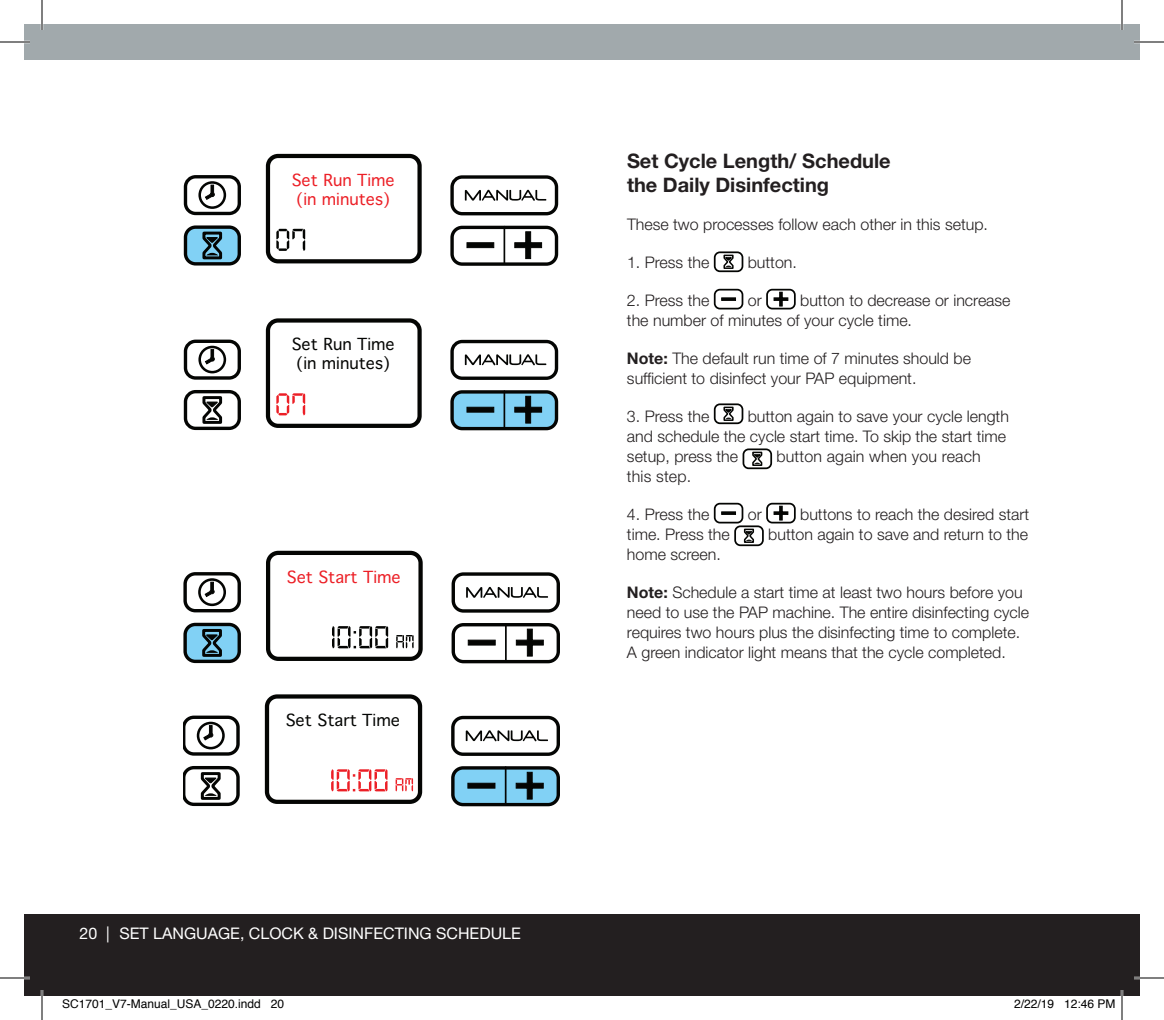
<style>
.page{position:relative;width:1164px;height:1020px;background:#fff}
.page>*{position:absolute;margin:0;border:0;box-sizing:border-box;transform-origin:0 0}
.t1{font:700 20px/24px "Helvetica Neue LT Std";color:#231f20}
.t2{font:16.2px "Geneva";color:#ec1f26}
.t3{font:300 16px/20px "Helvetica Neue LT Std";color:#231f20}
.t4{font:16px "Helvetica Neue LT Std";color:#fff}
.t5{font:16px/19.2px "Geneva";color:#040503}
.t6{font:16px/19.2px "Geneva";color:#ec1f26}
.t7{font:12px "Helvetica";color:#000}
.s1{font-weight:700}
</style>
<div class="page">
<div style="left:24px;top:915px;width:1116px;height:81px;background:#231f20"></div>
<div style="left:24px;top:24px;width:1116px;height:35px;background:#a1a9ac"></div>
<div style="left:266px;top:154px;width:156px;height:109px;border:4px solid #040503;border-radius:10px"></div>
<svg style="left:184px;top:173px;width:374px;height:93px"></svg>
<div style="left:266px;top:318px;width:156px;height:110px;border:4px solid #040503;border-radius:10px"></div>
<svg style="left:184px;top:338px;width:374px;height:92px"></svg>
<div style="left:266px;top:551px;width:157px;height:110px;border:4px solid #040503;border-radius:10px"></div>
<svg style="left:183px;top:570px;width:377px;height:93px"></svg>
<div style="left:265px;top:694px;width:157px;height:110px;border:4px solid #040503;border-radius:10px"></div>
<svg style="left:183px;top:714px;width:377px;height:92px"></svg>
<div style="left:714px;top:251px;width:29px;height:21px;border:2px solid #040503;border-radius:5px"></div>
<svg style="left:722px;top:254px;width:13px;height:16px"></svg>
<div style="left:721px;top:298px;width:15px;height:3px;background:#040503;border:1px solid #040503"></div>
<div style="left:714px;top:289px;width:29px;height:20px;border:2px solid #040503;border-radius:5px"></div>
<svg style="left:774px;top:292px;width:14px;height:14px"></svg>
<div style="left:766px;top:289px;width:30px;height:20px;border:2px solid #040503;border-radius:5px"></div>
<div style="left:714px;top:403px;width:29px;height:21px;border:2px solid #040503;border-radius:5px"></div>
<svg style="left:722px;top:406px;width:13px;height:16px"></svg>
<div style="left:743px;top:448px;width:29px;height:21px;border:2px solid #040503;border-radius:5px"></div>
<svg style="left:751px;top:451px;width:13px;height:16px"></svg>
<div style="left:721px;top:512px;width:15px;height:3px;background:#040503;border:1px solid #040503"></div>
<div style="left:714px;top:503px;width:29px;height:20px;border:2px solid #040503;border-radius:5px"></div>
<svg style="left:774px;top:506px;width:14px;height:14px"></svg>
<div style="left:766px;top:503px;width:30px;height:20px;border:2px solid #040503;border-radius:5px"></div>
<div style="left:734px;top:525px;width:30px;height:21px;border:2px solid #040503;border-radius:5px"></div>
<svg style="left:743px;top:528px;width:12px;height:16px"></svg>
<hr style="left:0;top:41px;width:30px;height:2px;background:#fff">
<hr style="left:1134px;top:41px;width:30px;height:2px;background:#fff">
<hr style="left:0;top:977px;width:30px;height:2px;background:#fff">
<hr style="left:1134px;top:977px;width:30px;height:2px;background:#fff">
<hr style="left:41px;top:0;width:2px;height:30px;background:#fff">
<hr style="left:41px;top:990px;width:2px;height:30px;background:#fff">
<hr style="left:1121px;top:0;width:2px;height:30px;background:#fff">
<hr style="left:1121px;top:990px;width:2px;height:30px;background:#fff">
<hr style="left:0;top:42px;width:30px;height:1px;background:#000">
<hr style="left:1134px;top:42px;width:30px;height:1px;background:#000">
<hr style="left:0;top:978px;width:30px;height:1px;background:#000">
<hr style="left:1134px;top:978px;width:30px;height:1px;background:#000">
<hr style="left:42px;top:0;width:1px;height:30px;background:#000">
<hr style="left:42px;top:990px;width:1px;height:30px;background:#000">
<hr style="left:1122px;top:0;width:1px;height:30px;background:#000">
<hr style="left:1122px;top:990px;width:1px;height:30px;background:#000">
<p class="t6" style="left:292px;top:170px;width:104px">Set Run Time (in minutes)</p>
<p class="t5" style="left:292px;top:335px;width:104px">Set Run Time (in minutes)</p>
<p class="t2" style="left:287px;top:568px;width:115px">Set Start Time</p>
<p class="t5" style="left:286px;top:711px;width:116px">Set Start Time</p>
<p class="t4" style="left:79px;top:924px;width:443px">20 | SET LANGUAGE, CLOCK &amp; DISINFECTING SCHEDULE</p>
<p class="t1" style="left:627px;top:149px;width:265px">Set Cycle Length/ Schedule the Daily Disinfecting</p>
<p class="t3" style="left:627px;top:214px;width:362px">These two processes follow each other in this setup.</p>
<p class="t3" style="left:627px;top:252px;width:84px">1. Press the</p>
<p class="t3" style="left:748px;top:252px;width:51px">button.</p>
<p class="t3" style="left:627px;top:290px;width:84px">2. Press the</p>
<p class="t3" style="left:748px;top:290px;width:15px">or</p>
<p class="t3" style="left:627px;top:290px;width:385px;text-indent:173px">button to decrease or increase the number of minutes of your cycle time.</p>
<p class="t3" style="left:627px;top:348px;width:346px"><span class="s1">Note:</span> The default run time of 7 minutes should be sufficient to disinfect your PAP equipment.</p>
<p class="t3" style="left:627px;top:406px;width:84px">3. Press the</p>
<p class="t3" style="left:627px;top:406px;width:383px;text-indent:121px">button again to save your cycle length and schedule the cycle start time. To skip the start time setup, press the</p>
<p class="t3" style="left:777px;top:446px;width:206px">button again when you reach</p>
<p class="t3" style="left:627px;top:466px;width:66px">this step.</p>
<p class="t3" style="left:627px;top:504px;width:84px">4. Press the</p>
<p class="t3" style="left:748px;top:504px;width:15px">or</p>
<p class="t3" style="left:800px;top:504px;width:231px">buttons to reach the desired start</p>
<p class="t3" style="left:627px;top:524px;width:104px">time. Press the</p>
<p class="t3" style="left:768px;top:524px;width:261px">button again to save and return to the</p>
<p class="t3" style="left:627px;top:544px;width:95px">home screen.</p>
<p class="t3" style="left:627px;top:582px;width:404px"><span class="s1">Note:</span> Schedule a start time at least two hours before you need to use the PAP machine. The entire disinfecting cycle requires two hours plus the disinfecting time to complete.<br>A green indicator light means that the cycle completed.</p>
<p class="t7" style="left:62px;top:995px;width:224px">SC1701_V7-Manual_USA_0220.indd 20</p>
<p class="t7" style="left:1014px;top:995px;width:103px">2/22/19 12:46 PM</p>
</div>
